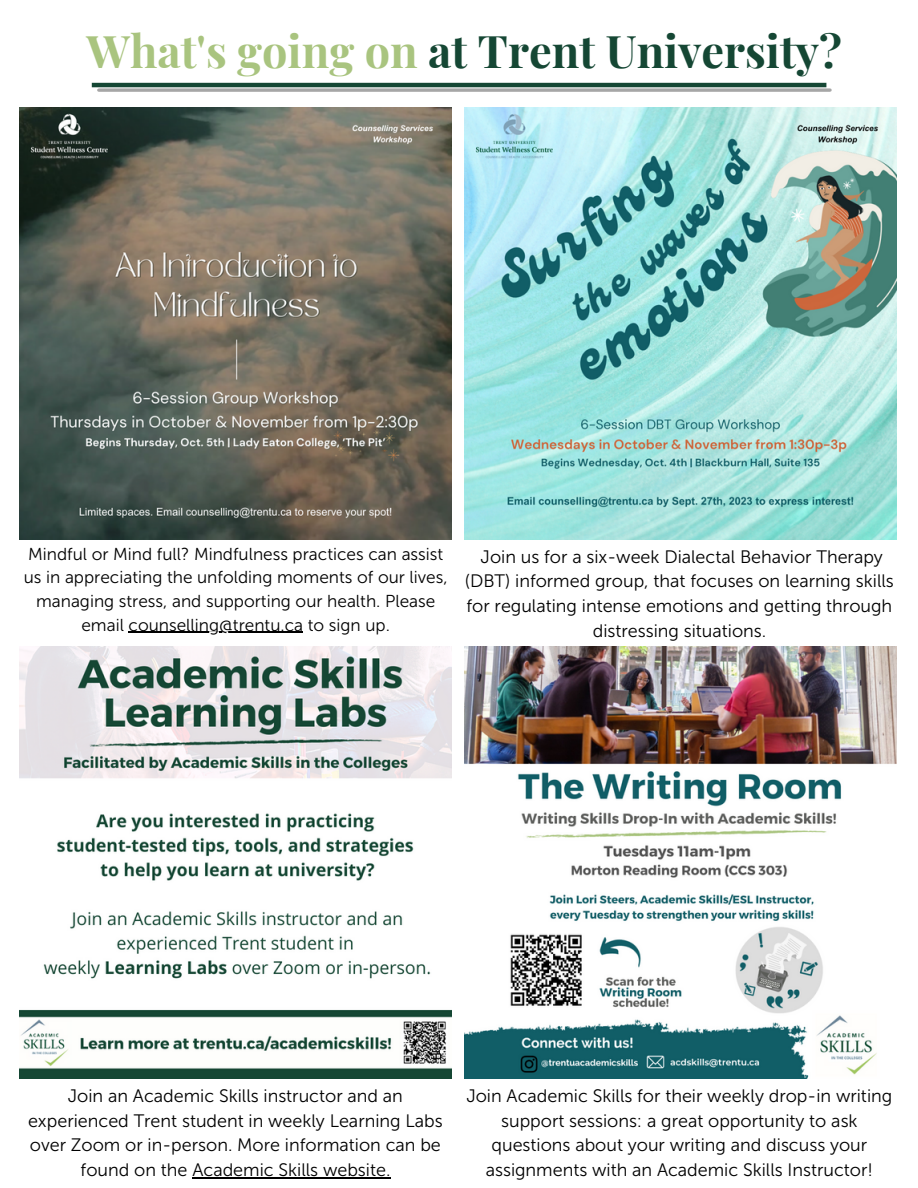
<style>
.page{position:relative;width:918px;height:1188px;background:#fff}
.page>*{position:absolute;margin:0;border:0;box-sizing:border-box;transform-origin:0 0}
.t1{font:700 45px "Playfair Display";color:#154734}
.t2{font:18px/24.8px "Museo Sans 300";color:#000;text-align:center}
.t3{font:17.25px/23.7px "Museo Sans 300";color:#000;text-align:center}
.s1{color:#a9c47f}
</style>
<div class="page">
<svg style="left:99px;top:88px;width:731px;height:4px;background:#b3b3b3"></svg>
<hr style="left:92px;top:83px;width:734px;height:4px;background:#154734">
<img style="left:20px;top:107px;width:432px;height:432px">
<img style="left:464px;top:107px;width:432px;height:432px">
<img style="left:464px;top:647px;width:432px;height:432px">
<img style="left:20px;top:647px;width:432px;height:432px">
<hr style="left:192px;top:1177px;width:199px;height:1px;background:#000">
<hr style="left:129px;top:632px;width:174px;height:1px;background:#000">
<p class="t1" style="left:87px;top:19px;width:757px"><span class="s1">What's going on</span> at Trent University?</p>
<p class="t3" style="left:24px;top:542px;width:425px">Mindful or Mind full? Mindfulness practices can assist us in appreciating the unfolding moments of our lives, managing stress, and supporting our health. Please email counselling@trentu.ca to sign up.</p>
<p class="t2" style="left:465px;top:544px;width:430px">Join us for a six-week Dialectal Behavior Therapy (DBT) informed group, that focuses on learning skills for regulating intense emotions and getting through distressing situations.</p>
<p class="t2" style="left:28px;top:1084px;width:416px">Join an Academic Skills instructor and an experienced Trent student in weekly Learning Labs over Zoom or in-person. More information can be found on the Academic Skills website.</p>
<p class="t2" style="left:466px;top:1084px;width:427px">Join Academic Skills for their weekly drop-in writing support sessions: a great opportunity to ask questions about your writing and discuss your assignments with an Academic Skills Instructor!</p>
</div>
